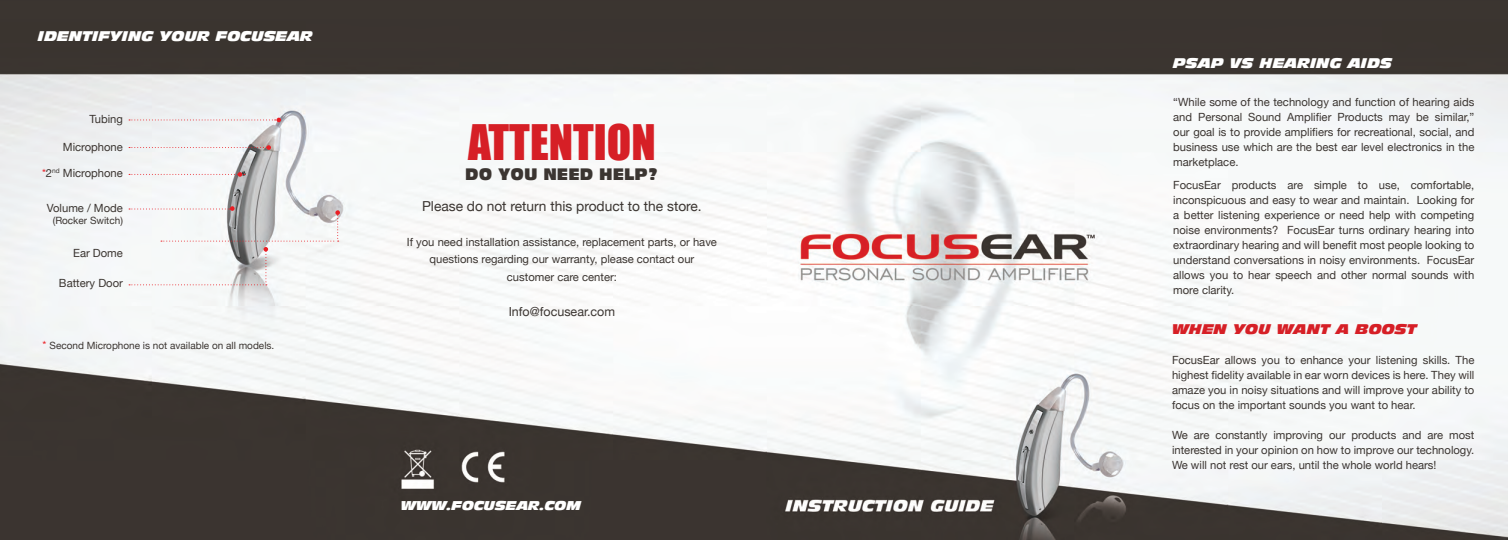
<style>
.page{position:relative;width:1508px;height:540px;background:#fff}
.page>*{position:absolute;margin:0;border:0;box-sizing:border-box;transform-origin:0 0}
.t1{font:45px "Impact";color:#d61f26}
.t2{font:16.25px "Antique Olive Compact";color:#3b3531}
.t3{font:italic 13.75px "Antique Olive Nord";color:#fff}
.t4{font:13.75px "Helvetica Neue";color:#3b3531}
.t5{font:italic 13.75px "Antique Olive Nord";color:#d61f26}
.t6{font:12.5px "Helvetica Neue";color:#3b3531}
.t7{font:italic 12.5px "Antique Olive Nord";color:#fff}
.t8{font:11.25px/15px "Helvetica Neue";color:#3b3531;text-align:justify}
.t9{font:10px "Helvetica Neue";color:#3b3531}
.s1{color:#ea1e24}
.s2{font-size:11.25px;color:#ea1e24}
</style>
<div class="page">
<img style="left:0;top:0;width:1508px;height:540px">
<svg style="left:129px;top:206px;width:211px;height:79px"></svg>
<svg style="left:129px;top:145px;width:142px;height:5px"></svg>
<svg style="left:129px;top:118px;width:152px;height:4px"></svg>
<svg style="left:129px;top:172px;width:116px;height:5px"></svg>
<p class="t3" style="left:38px;top:28px;width:277px">IDENTIFYING YOUR FOCUSEAR</p>
<p class="t8" style="left:89px;top:113px;width:35px">Tubing</p>
<p class="t8" style="left:63px;top:140px;width:62px">Microphone</p>
<p class="t8" style="left:42px;top:166px;width:82px"><span class="s1">*</span>2<sup>nd</sup> Microphone</p>
<p class="t8" style="left:47px;top:201px;width:78px">Volume / Mode</p>
<p class="t9" style="left:53px;top:213px;width:72px">(Rocker Switch)</p>
<p class="t8" style="left:73px;top:247px;width:51px">Ear Dome</p>
<p class="t8" style="left:59px;top:276px;width:65px">Battery Door</p>
<p class="t9" style="left:42px;top:338px;width:233px"><span class="s2">*</span> Second Microphone is not available on all models.</p>
<p class="t1" style="left:468px;top:108px;width:189px">ATTENTION</p>
<p class="t2" style="left:465px;top:164px;width:195px">DO YOU NEED HELP?</p>
<p class="t4" style="left:422px;top:196px;width:281px">Please do not return this product to the store.</p>
<p class="t8" style="left:407px;top:234px;width:312px;line-height:17.5px;text-align:center">If you need installation assistance, replacement parts, or have questions regarding our warranty, please contact our</p>
<p class="t8" style="left:507px;top:270px;width:112px">customer care center:</p>
<p class="t6" style="left:509px;top:302px;width:108px">Info@focusear.com</p>
<p class="t7" style="left:401px;top:498px;width:182px">WWW.FOCUSEAR.COM</p>
<p class="t3" style="left:1173px;top:54px;width:220px">PSAP VS HEARING AIDS</p>
<p class="t8" style="left:1173px;top:95px;width:303px">“While some of the technology and function of hearing aids and Personal Sound Amplifier Products may be similar,” our goal is to provide amplifiers for recreational, social, and business use which are the best ear level electronics in the marketplace.</p>
<p class="t8" style="left:1173px;top:178px;width:303px">FocusEar products are simple to use, comfortable, inconspicuous and easy to wear and maintain. Looking for a better listening experience or need help with competing noise environments? FocusEar turns ordinary hearing into extraordinary hearing and will benefit most people looking to understand conversations in noisy environments. FocusEar allows you to hear speech and other normal sounds with more clarity.</p>
<p class="t5" style="left:1172px;top:320px;width:246px">WHEN YOU WANT A BOOST</p>
<p class="t8" style="left:1172px;top:353px;width:304px">FocusEar allows you to enhance your listening skills. The highest fidelity available in ear worn devices is here. They will amaze you in noisy situations and will improve your ability to focus on the important sounds you want to hear.</p>
<p class="t8" style="left:1172px;top:428px;width:304px">We are constantly improving our products and are most interested in your opinion on how to improve our technology.<br>We will not rest our ears, until the whole world hears!</p>
</div>
